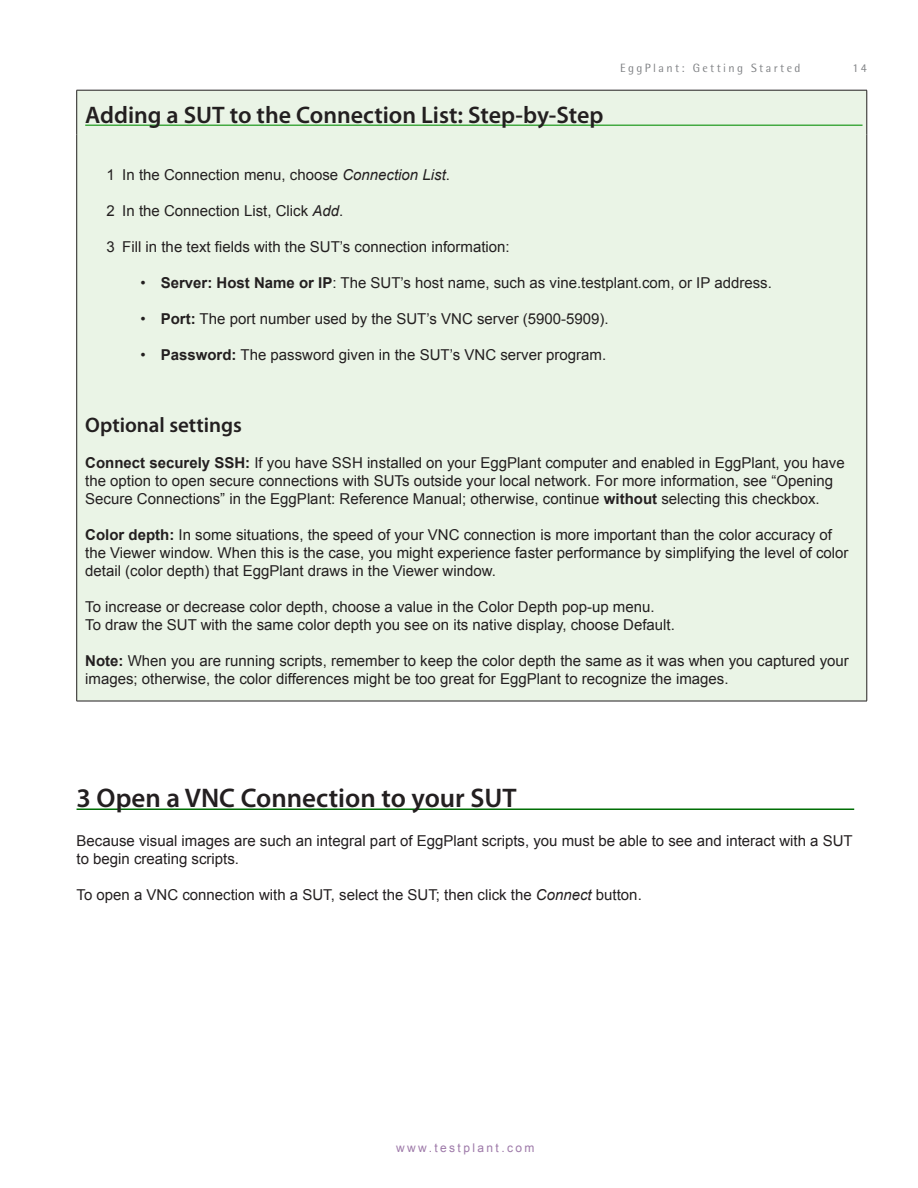
<style>
.page{position:relative;width:918px;height:1188px;background:#fff}
.page>*{position:absolute;margin:0;border:0;box-sizing:border-box;transform-origin:0 0}
.t1{font:600 27px "Myriad Pro";color:#231f20}
.t2{font:600 24px "Myriad Pro";color:#231f20}
.t3{font:600 21px "Myriad Pro";color:#231f20}
.t4{font:15px/18px "Arial";color:#231f20}
.t5{font:12px "Rotis Semi Sans";letter-spacing:.2em;color:#808285}
.t6{font:12px "Arial";letter-spacing:.2em;color:#9e7aa9}
.s1{font-style:italic}
.s2{font-weight:700}
</style>
<div class="page">
<hr style="left:77px;top:808px;width:777px;height:2px;background:#006e05">
<div style="left:77px;top:90px;width:790px;height:45px;background:#eaf4e6"></div>
<div style="left:77px;top:135px;width:790px;height:566px;background:#eaf4e6"></div>
<hr style="left:77px;top:90px;width:790px;height:1px;background:#231f20">
<hr style="left:76px;top:90px;width:1px;height:45px;background:#231f20">
<hr style="left:867px;top:90px;width:1px;height:45px;background:#231f20">
<hr style="left:76px;top:135px;width:1px;height:566px;background:#231f20">
<hr style="left:867px;top:135px;width:1px;height:566px;background:#231f20">
<hr style="left:77px;top:701px;width:790px;height:1px;background:#231f20">
<hr style="left:85px;top:124px;width:778px;height:2px;background:#44aa42">
<h2 class="t2" style="left:85px;top:100px;width:520px">Adding a SUT to the Connection List: Step-by-Step</h2>
<p class="t5" style="left:620px;top:61px;width:182px">EggPlant: Getting Started</p>
<p class="t5" style="left:853px;top:61px;width:16px">14</p>
<p class="t4" style="left:106px;top:166px;width:345px">1 In the Connection menu, choose <span class="s1">Connection List</span>.</p>
<p class="t4" style="left:106px;top:202px;width:238px">2 In the Connection List, Click <span class="s1">Add</span>.</p>
<p class="t4" style="left:106px;top:238px;width:405px">3 Fill in the text fields with the SUT’s connection information:</p>
<p class="t4" style="left:141px;top:274px;width:633px">• <span class="s2">Server: Host Name or IP</span>: The SUT’s host name, such as vine.testplant.com, or IP address.</p>
<p class="t4" style="left:141px;top:310px;width:470px">• <span class="s2">Port:</span> The port number used by the SUT’s VNC server (5900-5909).</p>
<p class="t4" style="left:141px;top:346px;width:467px">• <span class="s2">Password:</span> The password given in the SUT’s VNC server program.</p>
<h3 class="t3" style="left:85px;top:412px;width:158px">Optional settings</h3>
<p class="t4" style="left:85px;top:454px;width:761px"><span class="s2">Connect securely SSH:</span> If you have SSH installed on your EggPlant computer and enabled in EggPlant, you have the option to open secure connections with SUTs outside your local network. For more information, see “Opening<br>Secure Connections” in the EggPlant: Reference Manual; otherwise, continue <span class="s2">without</span> selecting this checkbox.</p>
<p class="t4" style="left:85px;top:526px;width:765px"><span class="s2">Color depth:</span> In some situations, the speed of your VNC connection is more important than the color accuracy of the Viewer window. When this is the case, you might experience faster performance by simplifying the level of color detail (color depth) that EggPlant draws in the Viewer window.</p>
<p class="t4" style="left:85px;top:598px;width:591px">To increase or decrease color depth, choose a value in the Color Depth pop-up menu.<br>To draw the SUT with the same color depth you see on its native display, choose Default.</p>
<p class="t4" style="left:85px;top:652px;width:765px"><span class="s2">Note:</span> When you are running scripts, remember to keep the color depth the same as it was when you captured your images; otherwise, the color differences might be too great for EggPlant to recognize the images.</p>
<h1 class="t1" style="left:77px;top:781px;width:442px">3 Open a VNC Connection to your SUT</h1>
<p class="t4" style="left:77px;top:832px;width:778px">Because visual images are such an integral part of EggPlant scripts, you must be able to see and interact with a SUT to begin creating scripts.</p>
<p class="t4" style="left:77px;top:886px;width:567px">To open a VNC connection with a SUT, select the SUT; then click the <span class="s1">Connect</span> button.</p>
<p class="t6" style="left:396px;top:1140px;width:140px">www.testplant.com</p>
</div>
